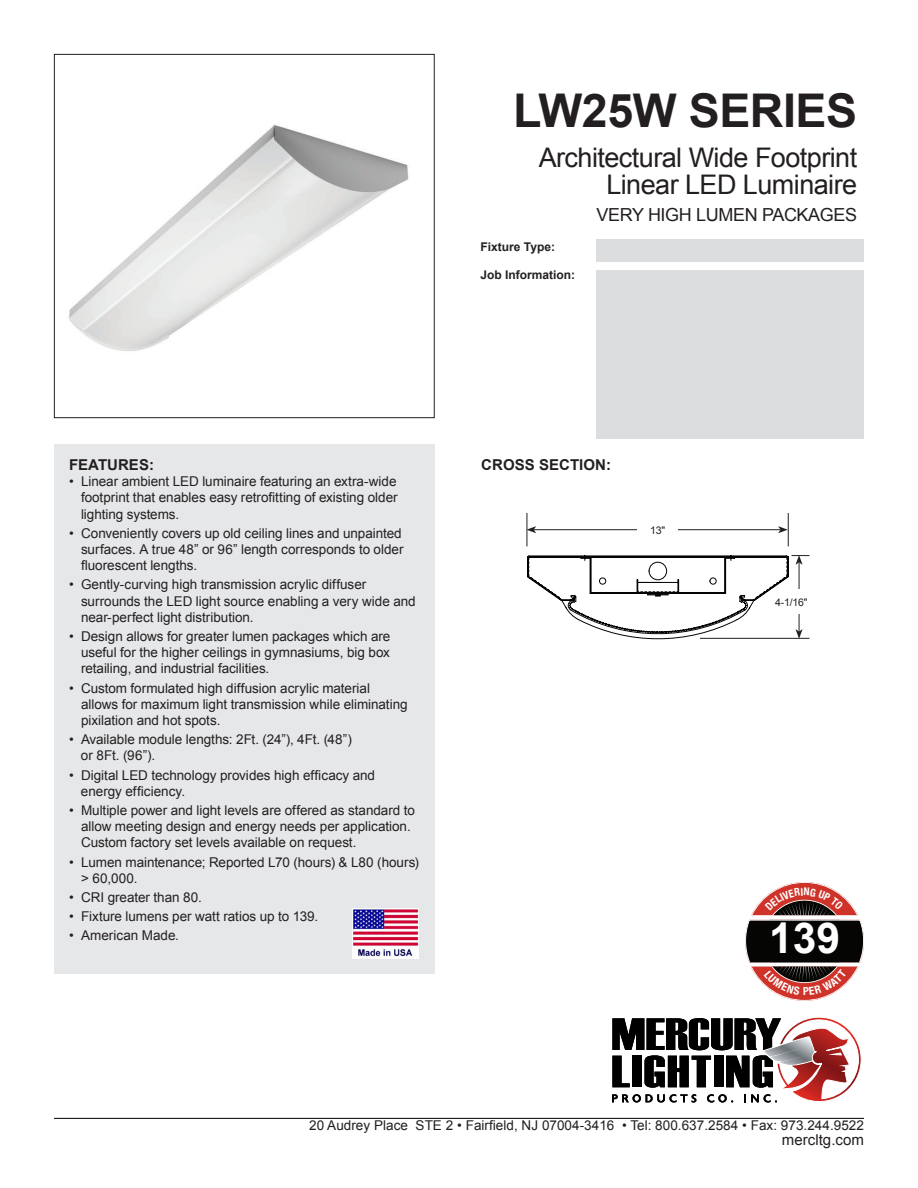
<style>
.page{position:relative;width:918px;height:1188px;background:#fff}
.page>*{position:absolute;margin:0;border:0;box-sizing:border-box;transform-origin:0 0}
.t1{font:700 46.5px "Arial";letter-spacing:-.01em;color:#231f20}
.t2{font:700 42.6px "Arial";color:#fff}
.t3{font:27px/27px "Arial";letter-spacing:-.02em;color:#231f20;text-align:right}
.t4{font:18px "Arial";letter-spacing:-.02em;color:#231f20}
.t5{font:700 15px "Arial";letter-spacing:.005em;color:#231f20}
.t6{font:15px "Arial";letter-spacing:.005em;color:#231f20}
.t7{font:13.5px/16.2px "Arial";letter-spacing:-.005em;color:#231f20}
.t8{font:700 12px "Arial";color:#231f20}
.t9{font:10.65px "Arial";color:#231f20}
</style>
<div class="page">
<svg style="left:54px;top:54px;width:381px;height:364px"></svg>
<div style="left:54px;top:444px;width:381px;height:529px;background:#e6e7e9"></div>
<img style="left:352px;top:909px;width:66px;height:49px">
<hr style="left:54px;top:1118px;width:810px;height:1px;background:#231f20">
<svg style="left:612px;top:1017px;width:250px;height:86px"></svg>
<hr style="left:527px;top:513px;width:1px;height:33px;background:#231f20">
<hr style="left:788px;top:513px;width:1px;height:33px;background:#231f20">
<hr style="left:534px;top:529px;width:247px;height:1px;background:#231f20">
<svg style="left:526px;top:526px;width:10px;height:7px"></svg>
<svg style="left:778px;top:526px;width:10px;height:7px"></svg>
<svg style="left:527px;top:555px;width:283px;height:84px"></svg>
<div style="left:638px;top:518px;width:40px;height:24px;background:#fff"></div>
<div style="left:771px;top:590px;width:41px;height:24px;background:#fff"></div>
<div style="left:596px;top:240px;width:268px;height:22px;background:#dcdddf"></div>
<div style="left:596px;top:270px;width:268px;height:169px;background:#dcdddf"></div>
<svg style="left:745px;top:882px;width:119px;height:119px"></svg>
<p class="t1" style="left:513px;top:80px;width:346px">LW25W SERIES</p>
<p class="t3" style="left:539px;top:145px;width:320px">Architectural Wide Footprint<br>Linear LED Luminaire</p>
<p class="t4" style="left:596px;top:203px;width:262px">VERY HIGH LUMEN PACKAGES</p>
<p class="t8" style="left:481px;top:239px;width:76px">Fixture Type:</p>
<p class="t8" style="left:481px;top:267px;width:96px">Job Information:</p>
<p class="t5" style="left:69px;top:455px;width:87px">FEATURES:</p>
<p class="t7" style="left:81px;top:474px;width:318px;text-align:justify;text-indent:-12px">• Linear ambient LED luminaire featuring an extra-wide footprint that enables easy retrofitting of existing older lighting systems.</p>
<p class="t7" style="left:81px;top:525px;width:324px;text-indent:-12px">• Conveniently covers up old ceiling lines and unpainted surfaces. A true 48” or 96” length corresponds to older fluorescent lengths.</p>
<p class="t7" style="left:81px;top:577px;width:336px;text-indent:-12px">• Gently-curving high transmission acrylic diffuser surrounds the LED light source enabling a very wide and near-perfect light distribution.</p>
<p class="t7" style="left:81px;top:628px;width:311px;text-align:justify;text-indent:-12px">• Design allows for greater lumen packages which are useful for the higher ceilings in gymnasiums, big box retailing, and industrial facilities.</p>
<p class="t7" style="left:81px;top:680px;width:328px;text-indent:-12px">• Custom formulated high diffusion acrylic material allows for maximum light transmission while eliminating pixilation and hot spots.</p>
<p class="t7" style="left:81px;top:732px;width:272px;text-indent:-12px">• Available module lengths: 2Ft. (24”), 4Ft. (48”) or 8Ft. (96”).</p>
<p class="t7" style="left:81px;top:767px;width:296px;text-indent:-12px">• Digital LED technology provides high efficacy and energy efficiency.</p>
<p class="t7" style="left:81px;top:802px;width:335px;text-indent:-12px">• Multiple power and light levels are offered as standard to allow meeting design and energy needs per application.<br>Custom factory set levels available on request.</p>
<p class="t7" style="left:81px;top:854px;width:340px;text-indent:-12px">• Lumen maintenance; Reported L70 (hours) &amp; L80 (hours) &gt; 60,000.</p>
<p class="t7" style="left:69px;top:889px;width:134px">• CRI greater than 80.</p>
<p class="t7" style="left:69px;top:909px;width:251px">• Fixture lumens per watt ratios up to 139.</p>
<p class="t7" style="left:69px;top:928px;width:112px">• American Made.</p>
<p class="t5" style="left:481px;top:455px;width:131px">CROSS SECTION:</p>
<p class="t9" style="left:650px;top:523px;width:17px">13"</p>
<p class="t9" style="left:775px;top:595px;width:34px">4-1/16"</p>
<p class="t2" style="left:769px;top:910px;width:73px">139</p>
<p class="t7" style="left:309px;top:1118px;width:556px">20 Audrey Place STE 2 • Fairfield, NJ 07004-3416 • Tel: 800.637.2584 • Fax: 973.244.9522</p>
<p class="t6" style="left:782px;top:1130px;width:84px">mercltg.com</p>
</div>
